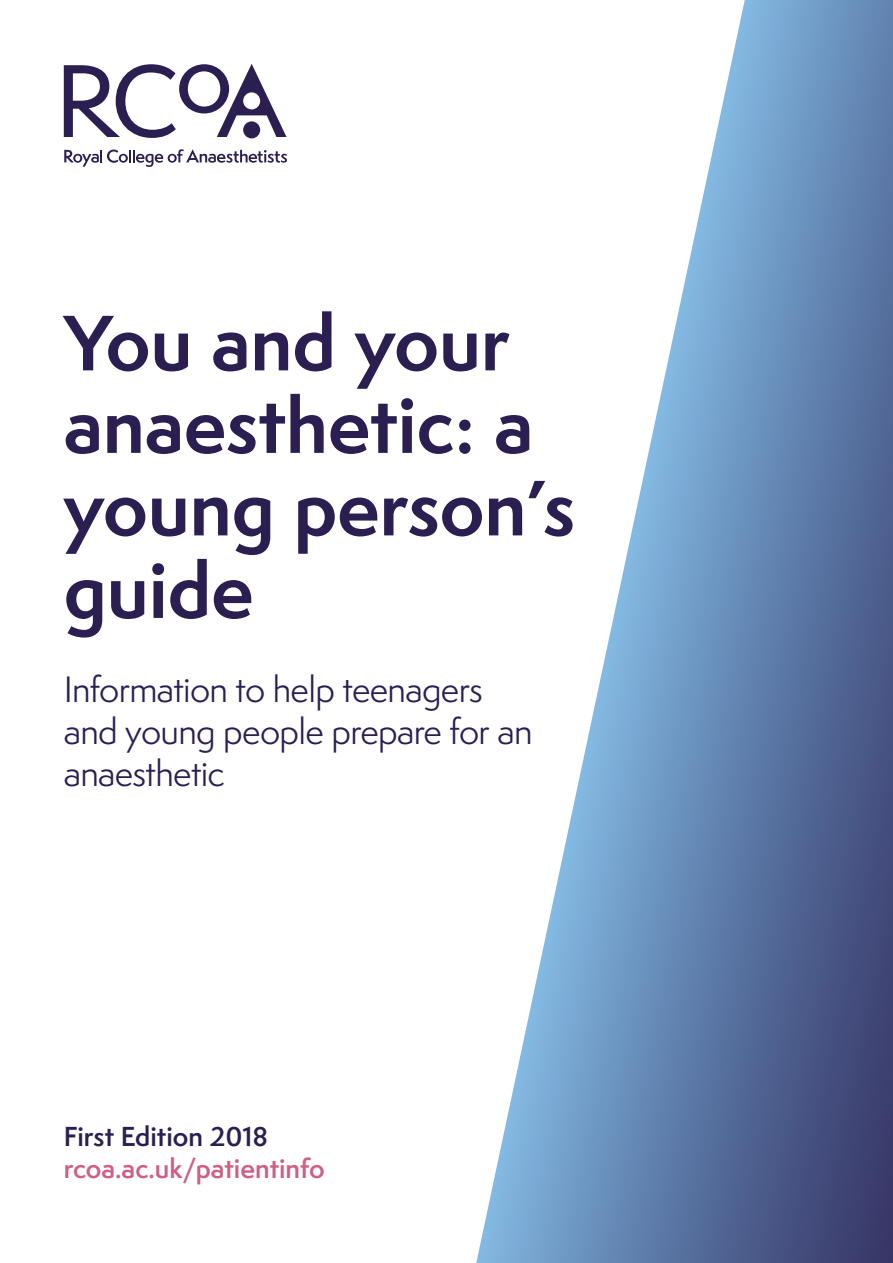
<style>
.page{position:relative;width:893px;height:1263px;background:#fff}
.page>*{position:absolute;margin:0;border:0;box-sizing:border-box;transform-origin:0 0}
.t1{font:700 72px/82.5px "Semplicita Pro";color:#2b1f51}
.t2{font:33.75px/42.2px "Semplicita Pro";letter-spacing:-.02em;color:#2b1f51}
.t3{font:600 25.35px "Semplicita Pro";color:#cd6084}
.t4{font:600 25.35px "Semplicita Pro";color:#2b1f51}
</style>
<div class="page">
<svg style="left:476px;top:0;width:417px;height:1263px"></svg>
<svg style="left:64px;top:149px;width:223px;height:18px"></svg>
<svg style="left:64px;top:64px;width:222px;height:74px"></svg>
<h1 class="t1" style="left:64px;top:301px;width:513px">You and your anaesthetic: a young person’s guide</h1>
<p class="t2" style="left:64px;top:668px;width:470px">Information to help teenagers and young people prepare for an anaesthetic</p>
<p class="t4" style="left:64px;top:1118px;width:206px">First Edition 2018</p>
<p class="t3" style="left:64px;top:1150px;width:262px">rcoa.ac.uk/patientinfo</p>
</div>
